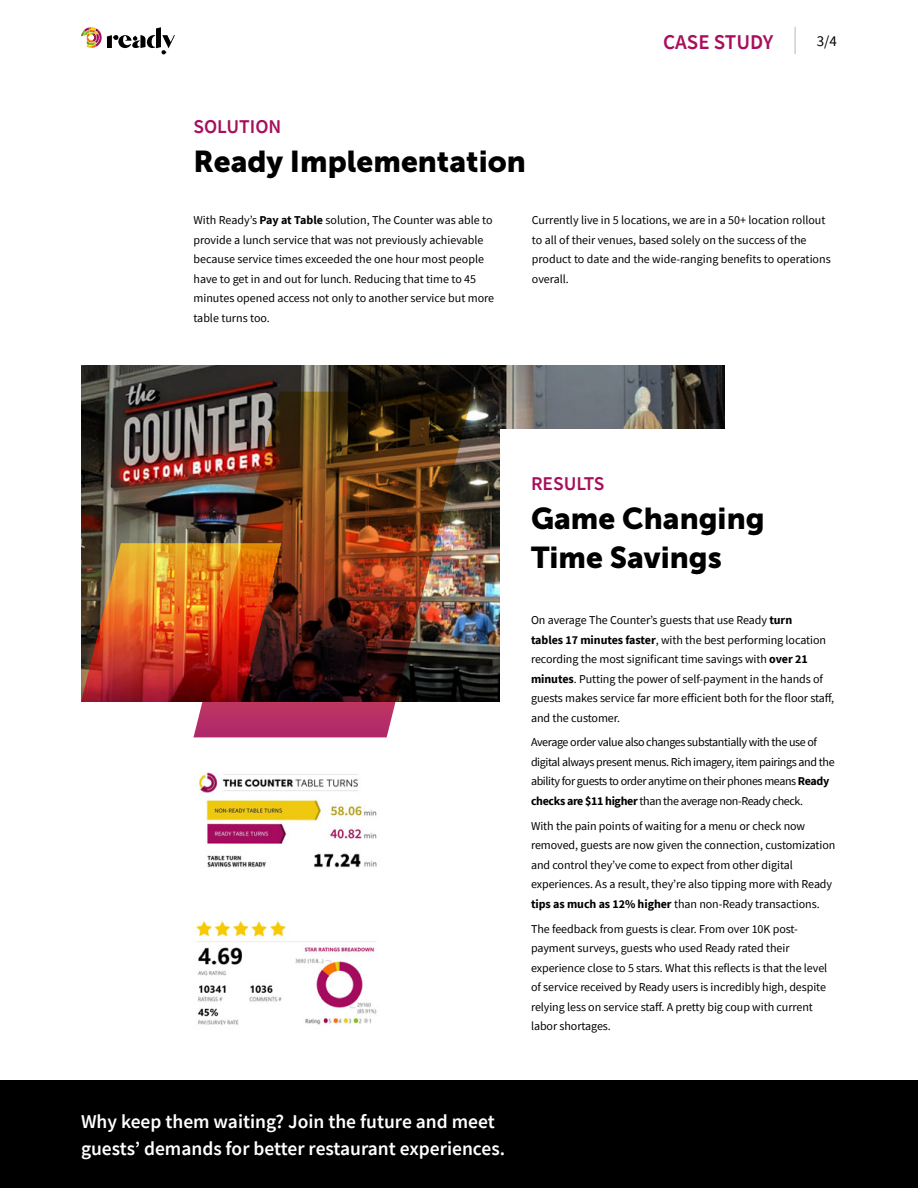
<style>
.page{position:relative;width:918px;height:1188px;background:#fff}
.page>*{position:absolute;margin:0;border:0;box-sizing:border-box;transform-origin:0 0}
.t1{font:30px/39px "Museo Sans 900";color:#000}
.t2{font:600 21px "Source Sans Pro";color:#a70e5b}
.t3{font:600 19.5px/27px "Source Sans Pro";color:#fff}
.t4{font:600 19.5px "Source Sans Pro";color:#a70e5b}
.t5{font:15px "Source Sans Pro";color:#000}
.t6{font:12px/19.5px "Source Sans Pro";letter-spacing:-.005em;color:#000}
.t7{font:12px/19.5px "Source Sans Pro";letter-spacing:-.03em;color:#000}
.s1{font-weight:700}
</style>
<div class="page">
<img style="left:81px;top:365px;width:644px;height:337px">
<img style="left:194px;top:392px;width:279px;height:345px">
<div style="left:500px;top:429px;width:369px;height:458px;background:#fff"></div>
<div style="left:0;top:1080px;width:918px;height:108px;background:#000"></div>
<svg style="left:81px;top:27px;width:94px;height:27px"></svg>
<svg style="left:795px;top:27px;width:1px;height:27px"></svg>
<img style="left:81px;top:543px;width:200px;height:159px">
<img style="left:196px;top:921px;width:181px;height:104px">
<img style="left:199px;top:772px;width:178px;height:96px">
<h2 class="t2" style="left:663px;top:28px;width:112px">CASE STUDY</h2>
<p class="t5" style="left:817px;top:32px;width:22px">3/4</p>
<h3 class="t4" style="left:194px;top:114px;width:89px">SOLUTION</h3>
<h1 class="t1" style="left:194px;top:142px;width:334px">Ready Implementation</h1>
<p class="t6" style="left:194px;top:210px;width:302px">With Ready’s <span class="s1">Pay at Table</span> solution, The Counter was able to provide a lunch service that was not previously achievable because service times exceeded the one hour most people have to get in and out for lunch. Reducing that time to 45 minutes opened access not only to another service but more table turns too.</p>
<p class="t6" style="left:532px;top:210px;width:300px">Currently live in 5 locations, we are in a 50+ location rollout to all of their venues, based solely on the success of the product to date and the wide-ranging benefits to operations overall.</p>
<h3 class="t4" style="left:531px;top:471px;width:75px">RESULTS</h3>
<h1 class="t1" style="left:531px;top:498px;width:235px">Game Changing<br>Time Savings</h1>
<p class="t6" style="left:531px;top:610px;width:305px">On average The Counter’s guests that use Ready <span class="s1">turn<br>tables 17 minutes faster</span>, with the best performing location recording the most significant time savings with <span class="s1">over 21 minutes</span>. Putting the power of self-payment in the hands of guests makes service far more efficient both for the floor staff, and the customer.</p>
<p class="t7" style="left:531px;top:733px;width:305px">Average order value also changes substantially with the use of digital always present menus. Rich imagery, item pairings and the ability for guests to order anytime on their phones means <span class="s1">Ready checks are $11 higher</span> than the average non-Ready check.</p>
<p class="t6" style="left:531px;top:816px;width:306px">With the pain points of waiting for a menu or check now removed, guests are now given the connection, customization and control they’ve come to expect from other digital experiences. As a result, they’re also tipping more with Ready <span class="s1">tips as much as 12% higher</span> than non-Ready transactions.</p>
<p class="t6" style="left:531px;top:919px;width:298px">The feedback from guests is clear. From over 10K post&shy;payment surveys, guests who used Ready rated their experience close to 5 stars. What this reflects is that the level of service received by Ready users is incredibly high, despite relying less on service staff. A pretty big coup with current labor shortages.</p>
<h3 class="t3" style="left:81px;top:1108px;width:426px">Why keep them waiting? Join the future and meet guests’ demands for better restaurant experiences.</h3>
</div>
